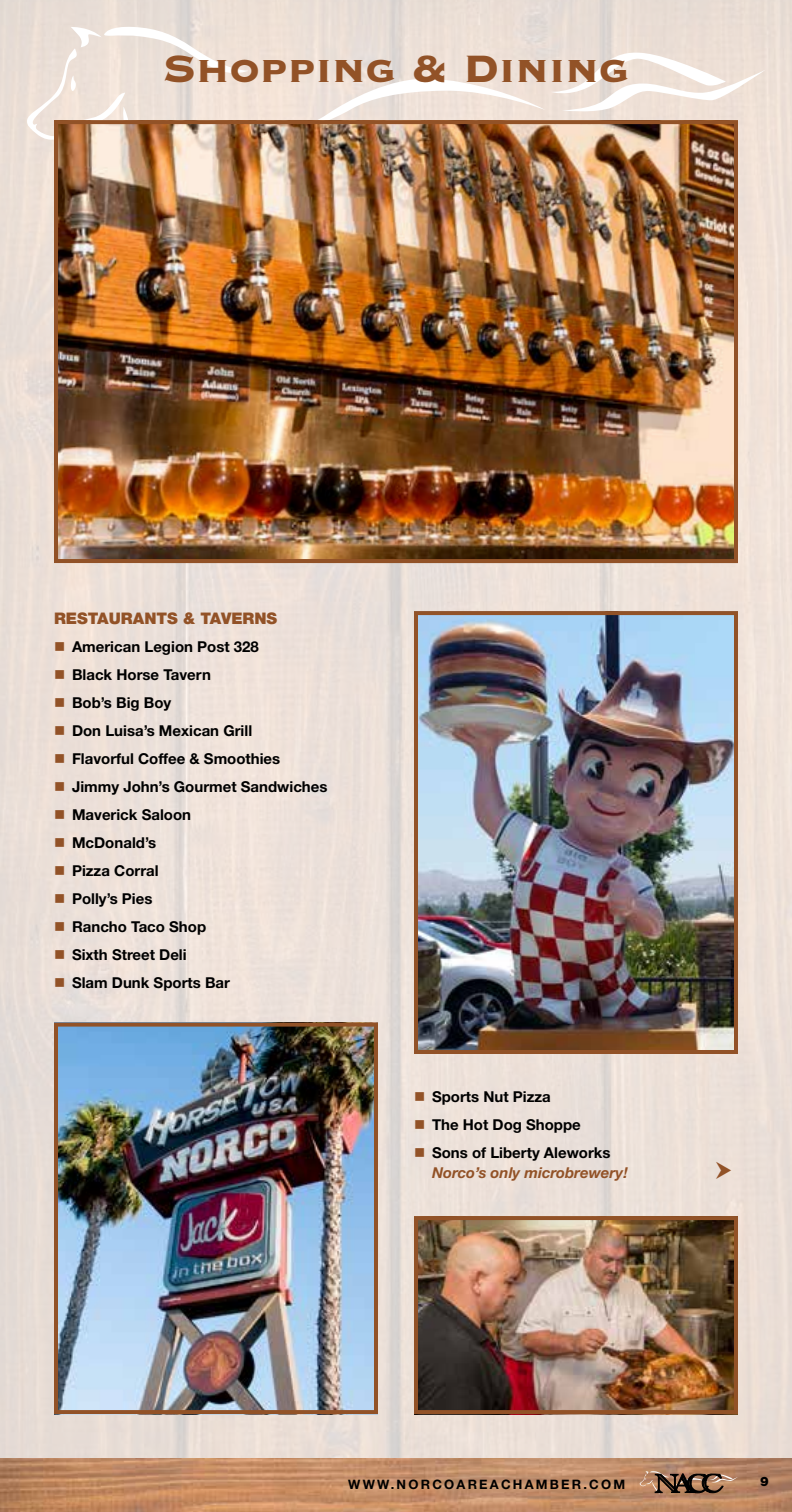
<style>
.page{position:relative;width:792px;height:1512px;background:#fff}
.page>*{position:absolute;margin:0;border:0;box-sizing:border-box;transform-origin:0 0}
.t1{font:50px "Copperplate Gothic Std 33 BC";color:#925227}
.t2{font:900 16px "Helvetica Neue LT Std";color:#925227}
.t3{font:700 15px "Helvetica Neue LT Std";color:#000}
.t4{font:italic 700 15px/20px "Helvetica Neue LT Std";color:#925227}
.t5{font:700 13px "Helvetica Neue LT Std";letter-spacing:.17em;color:#000}
.t6{font:900 13px "Helvetica Neue LT Std";color:#000}
.s1{color:#925227}
.s2{font-style:normal;color:#000}
</style>
<div class="page">
<img style="left:0;top:0;width:792px;height:1512px">
<img style="left:0;top:1458px;width:1px;height:54px">
<svg style="left:640px;top:1471px;width:98px;height:23px;background:#8b6750"></svg>
<svg style="left:26px;top:26px;width:222px;height:175px;background:#eee2da"></svg>
<svg style="left:282px;top:50px;width:484px;height:86px;background:#efe4dc"></svg>
<img style="left:59px;top:1028px;width:314px;height:381px">
<div style="left:54px;top:1023px;width:324px;height:391px;border:4px solid #925227"></div>
<img style="left:419px;top:1221px;width:314px;height:188px">
<div style="left:414px;top:1216px;width:324px;height:198px;border:4px solid #925227"></div>
<img style="left:59px;top:125px;width:674px;height:433px">
<div style="left:54px;top:120px;width:684px;height:443px;border:4px solid #925227"></div>
<img style="left:419px;top:616px;width:314px;height:433px">
<div style="left:414px;top:611px;width:324px;height:443px;border:4px solid #925227"></div>
<svg style="left:716px;top:1162px;width:15px;height:17px"></svg>
<h1 class="t1" style="left:163px;top:44px;width:468px">Shopping &amp; Dining</h1>
<p class="t2" style="left:54px;top:609px;width:225px">RESTAURANTS &amp; TAVERNS</p>
<p class="t3" style="left:54px;top:638px;width:206px"><span class="s1">■</span> American Legion Post 328</p>
<p class="t3" style="left:54px;top:666px;width:158px"><span class="s1">■</span> Black Horse Tavern</p>
<p class="t3" style="left:54px;top:694px;width:119px"><span class="s1">■</span> Bob’s Big Boy</p>
<p class="t3" style="left:54px;top:722px;width:200px"><span class="s1">■</span> Don Luisa’s Mexican Grill</p>
<p class="t3" style="left:54px;top:750px;width:228px"><span class="s1">■</span> Flavorful Coffee &amp; Smoothies</p>
<p class="t3" style="left:54px;top:778px;width:275px"><span class="s1">■</span> Jimmy John’s Gourmet Sandwiches</p>
<p class="t3" style="left:54px;top:806px;width:139px"><span class="s1">■</span> Maverick Saloon</p>
<p class="t3" style="left:54px;top:834px;width:104px"><span class="s1">■</span> McDonald’s</p>
<p class="t3" style="left:54px;top:862px;width:106px"><span class="s1">■</span> Pizza Corral</p>
<p class="t3" style="left:54px;top:890px;width:100px"><span class="s1">■</span> Polly’s Pies</p>
<p class="t3" style="left:54px;top:918px;width:154px"><span class="s1">■</span> Rancho Taco Shop</p>
<p class="t3" style="left:54px;top:946px;width:134px"><span class="s1">■</span> Sixth Street Deli</p>
<p class="t3" style="left:54px;top:974px;width:178px"><span class="s1">■</span> Slam Dunk Sports Bar</p>
<p class="t3" style="left:414px;top:1087px;width:138px"><span class="s1">■</span> Sports Nut Pizza</p>
<p class="t3" style="left:414px;top:1115px;width:168px"><span class="s1">■</span> The Hot Dog Shoppe</p>
<p class="t4" style="left:432px;top:1142px;width:197px;text-indent:-18px">■ <span class="s2">Sons of Liberty Aleworks<br></span>Norco’s only microbrewery!</p>
<p class="t5" style="left:348px;top:1476px;width:278px">WWW.NORCOAREACHAMBER.COM</p>
<p class="t6" style="left:760px;top:1474px;width:10px">9</p>
</div>
